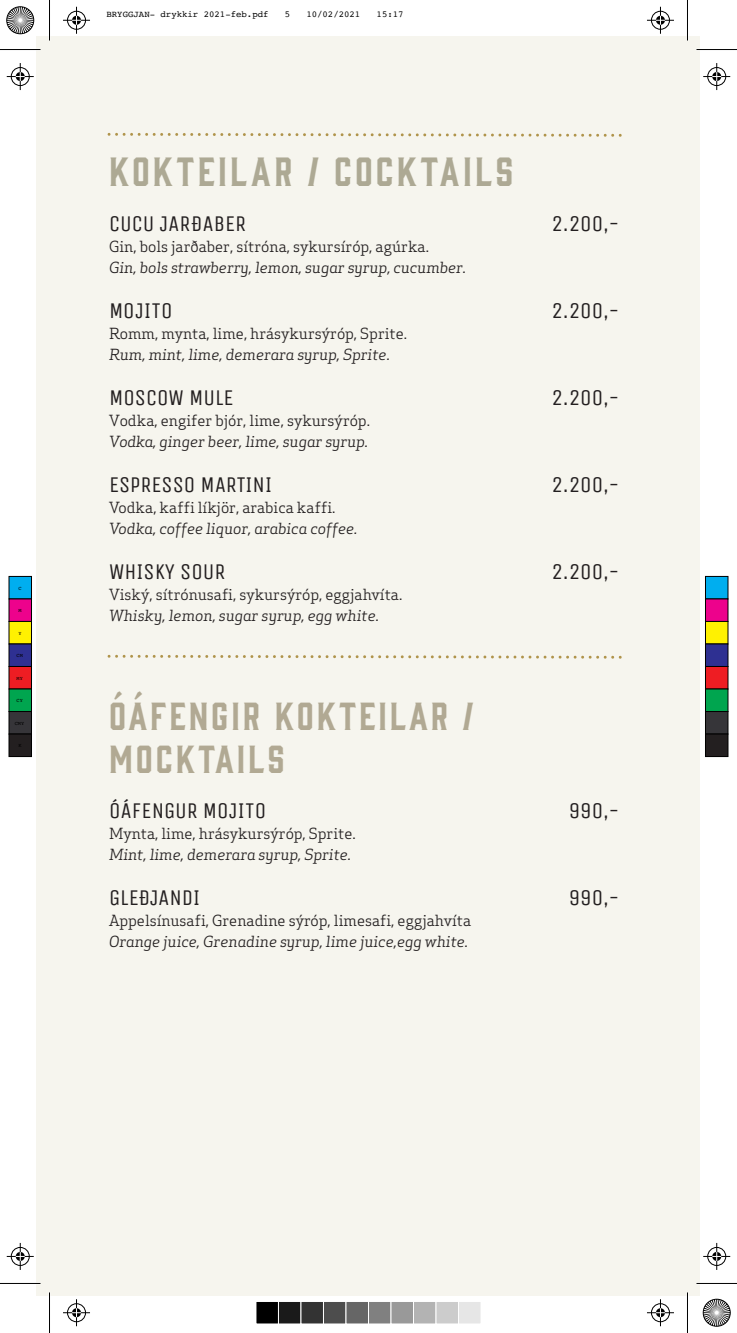
<style>
.page{position:relative;width:737px;height:1333px;background:#fff}
.page>*{position:absolute;margin:0;border:0;box-sizing:border-box;transform-origin:0 0}
.t1{font:37.5px "Gin W00";letter-spacing:.085em;color:#ada994}
.t2{font:36px/43.5px "Gin W00";letter-spacing:.08em;color:#b1a993}
.t3{font:22.5px "Unica One";color:#231f20}
.t4{font:15px "Apex Serif";color:#231f20}
.t5{font:italic 15px "Apex Serif";color:#231f20}
.t6{font:9px "Courier";color:#000}
.t7{font:5.25px "Courier";color:#000}
</style>
<div class="page">
<div style="left:37px;top:37px;width:663px;height:1258px;background:#f6f5ee"></div>
<svg style="left:107px;top:132px;width:515px;height:5px"></svg>
<svg style="left:107px;top:654px;width:515px;height:5px"></svg>
<hr style="left:0;top:1282px;width:40px;height:2px;background:#fff">
<hr style="left:696px;top:1282px;width:41px;height:2px;background:#fff">
<hr style="left:686px;top:0;width:2px;height:40px;background:#fff">
<hr style="left:686px;top:1292px;width:2px;height:40px;background:#fff">
<hr style="left:0;top:49px;width:40px;height:1px;background:#000">
<hr style="left:696px;top:49px;width:41px;height:1px;background:#000">
<hr style="left:0;top:1282px;width:40px;height:1px;background:#000">
<hr style="left:696px;top:1282px;width:41px;height:1px;background:#000">
<hr style="left:49px;top:0;width:1px;height:40px;background:#000">
<hr style="left:49px;top:1292px;width:1px;height:40px;background:#000">
<hr style="left:687px;top:0;width:1px;height:40px;background:#000">
<hr style="left:687px;top:1292px;width:1px;height:40px;background:#000">
<svg style="left:63px;top:7px;width:27px;height:27px"></svg>
<svg style="left:647px;top:7px;width:27px;height:27px"></svg>
<svg style="left:63px;top:1299px;width:27px;height:26px"></svg>
<svg style="left:647px;top:1299px;width:27px;height:26px"></svg>
<svg style="left:7px;top:63px;width:27px;height:27px"></svg>
<svg style="left:7px;top:1242px;width:27px;height:27px"></svg>
<svg style="left:703px;top:63px;width:27px;height:27px"></svg>
<svg style="left:703px;top:1242px;width:27px;height:27px"></svg>
<div style="left:9px;top:576px;width:23px;height:23px;background:#00aeef"></div>
<div style="left:9px;top:576px;width:23px;height:23px;border:1px solid #000"></div>
<div style="left:9px;top:599px;width:23px;height:22px;background:#ed028c"></div>
<div style="left:9px;top:598px;width:23px;height:23px;border:1px solid #000"></div>
<div style="left:9px;top:621px;width:23px;height:23px;background:#fff101"></div>
<div style="left:9px;top:621px;width:23px;height:23px;border:1px solid #000"></div>
<div style="left:9px;top:644px;width:23px;height:22px;background:#2e3092"></div>
<div style="left:9px;top:643px;width:23px;height:23px;border:1px solid #000"></div>
<div style="left:9px;top:666px;width:23px;height:23px;background:#ee1d23"></div>
<div style="left:9px;top:666px;width:23px;height:23px;border:1px solid #000"></div>
<div style="left:9px;top:689px;width:23px;height:22px;background:#00a54f"></div>
<div style="left:9px;top:711px;width:23px;height:23px;background:#363539"></div>
<div style="left:9px;top:711px;width:23px;height:23px;border:1px solid #000"></div>
<div style="left:9px;top:734px;width:23px;height:22px;background:#231f20"></div>
<div style="left:9px;top:733px;width:23px;height:23px;border:1px solid #000"></div>
<div style="left:705px;top:576px;width:23px;height:23px;background:#00aeef"></div>
<div style="left:705px;top:576px;width:23px;height:23px;border:1px solid #000"></div>
<div style="left:705px;top:599px;width:23px;height:22px;background:#ed028c"></div>
<div style="left:705px;top:598px;width:23px;height:23px;border:1px solid #000"></div>
<div style="left:705px;top:621px;width:23px;height:23px;background:#fff101"></div>
<div style="left:705px;top:621px;width:23px;height:23px;border:1px solid #000"></div>
<div style="left:705px;top:644px;width:23px;height:22px;background:#2e3092"></div>
<div style="left:705px;top:643px;width:23px;height:23px;border:1px solid #000"></div>
<div style="left:705px;top:666px;width:23px;height:23px;background:#ee1d23"></div>
<div style="left:705px;top:666px;width:23px;height:23px;border:1px solid #000"></div>
<div style="left:705px;top:689px;width:23px;height:22px;background:#00a54f"></div>
<div style="left:705px;top:711px;width:23px;height:23px;background:#363539"></div>
<div style="left:705px;top:711px;width:23px;height:23px;border:1px solid #000"></div>
<div style="left:705px;top:734px;width:23px;height:22px;background:#231f20"></div>
<div style="left:705px;top:733px;width:23px;height:23px;border:1px solid #000"></div>
<div style="left:256px;top:1301px;width:22px;height:22px;background:#000"></div>
<div style="left:256px;top:1300px;width:23px;height:23px;border:1px solid #fff"></div>
<div style="left:278px;top:1301px;width:23px;height:22px;background:#1a1a1a"></div>
<div style="left:278px;top:1300px;width:23px;height:23px;border:1px solid #fff"></div>
<div style="left:301px;top:1301px;width:22px;height:22px;background:#333"></div>
<div style="left:301px;top:1300px;width:23px;height:23px;border:1px solid #fff"></div>
<div style="left:323px;top:1301px;width:23px;height:22px;background:#4d4d4d"></div>
<div style="left:323px;top:1300px;width:23px;height:23px;border:1px solid #fff"></div>
<div style="left:346px;top:1301px;width:22px;height:22px;background:#666"></div>
<div style="left:346px;top:1300px;width:23px;height:23px;border:1px solid #fff"></div>
<div style="left:368px;top:1301px;width:23px;height:22px;background:#808080"></div>
<div style="left:368px;top:1300px;width:23px;height:23px;border:1px solid #fff"></div>
<div style="left:391px;top:1301px;width:22px;height:22px;background:#999"></div>
<div style="left:391px;top:1300px;width:23px;height:23px;border:1px solid #fff"></div>
<div style="left:413px;top:1301px;width:23px;height:22px;background:#b3b3b3"></div>
<div style="left:413px;top:1300px;width:23px;height:23px;border:1px solid #fff"></div>
<div style="left:436px;top:1301px;width:22px;height:22px;background:#ccc"></div>
<div style="left:436px;top:1300px;width:23px;height:23px;border:1px solid #fff"></div>
<div style="left:458px;top:1301px;width:23px;height:22px;background:#e6e6e6"></div>
<div style="left:458px;top:1300px;width:23px;height:23px;border:1px solid #fff"></div>
<svg style="left:6px;top:6px;width:29px;height:29px"></svg>
<svg style="left:702px;top:1298px;width:29px;height:29px"></svg>
<p class="t7" style="left:18px;top:583px;width:5px">C</p>
<p class="t7" style="left:18px;top:606px;width:5px">M</p>
<p class="t7" style="left:18px;top:628px;width:5px">Y</p>
<p class="t7" style="left:17px;top:651px;width:8px">CM</p>
<p class="t7" style="left:17px;top:673px;width:8px">MY</p>
<p class="t7" style="left:17px;top:696px;width:8px">CY</p>
<p class="t7" style="left:15px;top:718px;width:11px">CMY</p>
<p class="t7" style="left:18px;top:741px;width:5px">K</p>
<p class="t6" style="left:106px;top:7px;width:164px">BRYGGJAN- drykkir 2021-feb.pdf</p>
<p class="t6" style="left:285px;top:7px;width:7px">5</p>
<p class="t6" style="left:306px;top:7px;width:56px">10/02/2021</p>
<p class="t6" style="left:377px;top:7px;width:29px">15:17</p>
<h1 class="t1" style="left:109px;top:146px;width:406px">KOKTEILAR / COCKTAILS</h1>
<h3 class="t3" style="left:109px;top:210px;width:139px">CUCU JARðABER</h3>
<h3 class="t3" style="left:551px;top:210px;width:69px">2.200,-</h3>
<p class="t4" style="left:109px;top:237px;width:321px">Gin, bols jarðaber, sítróna, sykursíróp, agúrka.</p>
<p class="t5" style="left:109px;top:258px;width:359px">Gin, bols strawberry, lemon, sugar syrup, cucumber.</p>
<h3 class="t3" style="left:109px;top:297px;width:65px">MOJITO</h3>
<h3 class="t3" style="left:551px;top:297px;width:69px">2.200,-</h3>
<p class="t4" style="left:109px;top:324px;width:300px">Romm, mynta, lime, hrásykursýróp, Sprite.</p>
<p class="t5" style="left:109px;top:345px;width:282px">Rum, mint, lime, demerara syrup, Sprite.</p>
<h3 class="t3" style="left:109px;top:384px;width:126px">MOSCOW MULE</h3>
<h3 class="t3" style="left:551px;top:384px;width:69px">2.200,-</h3>
<p class="t4" style="left:109px;top:411px;width:262px">Vodka, engifer bjór, lime, sykursýróp.</p>
<p class="t5" style="left:109px;top:432px;width:261px">Vodka, ginger beer, lime, sugar syrup.</p>
<h3 class="t3" style="left:109px;top:471px;width:164px">ESPRESSO MARTINI</h3>
<h3 class="t3" style="left:551px;top:471px;width:69px">2.200,-</h3>
<p class="t4" style="left:109px;top:498px;width:228px">Vodka, kaffi líkjör, arabica kaffi.</p>
<p class="t5" style="left:109px;top:519px;width:250px">Vodka, coffee liquor, arabica coffee.</p>
<h3 class="t3" style="left:109px;top:558px;width:118px">WHISKY SOUR</h3>
<h3 class="t3" style="left:551px;top:558px;width:69px">2.200,-</h3>
<p class="t4" style="left:109px;top:585px;width:295px">Viský, sítrónusafi, sykursýróp, eggjahvíta.</p>
<p class="t5" style="left:109px;top:606px;width:271px">Whisky, lemon, sugar syrup, egg white.</p>
<h2 class="t2" style="left:109px;top:691px;width:366px">ÓÁFENGIR KOKTEILAR /<br>MOCKTAILS</h2>
<h3 class="t3" style="left:109px;top:797px;width:159px">ÓÁFENGUR MOJITO</h3>
<h3 class="t3" style="left:569px;top:797px;width:52px">990,-</h3>
<p class="t4" style="left:109px;top:823px;width:248px">Mynta, lime, hrásykursýróp, Sprite.</p>
<p class="t5" style="left:109px;top:844px;width:244px">Mint, lime, demerara syrup, Sprite.</p>
<h3 class="t3" style="left:109px;top:884px;width:93px">GLEÐJANDI</h3>
<h3 class="t3" style="left:569px;top:884px;width:52px">990,-</h3>
<p class="t4" style="left:109px;top:910px;width:364px">Appelsínusafi, Grenadine sýróp, limesafi, eggjahvíta</p>
<p class="t5" style="left:109px;top:931px;width:361px">Orange juice, Grenadine syrup, lime juice,egg white.</p>
</div>
